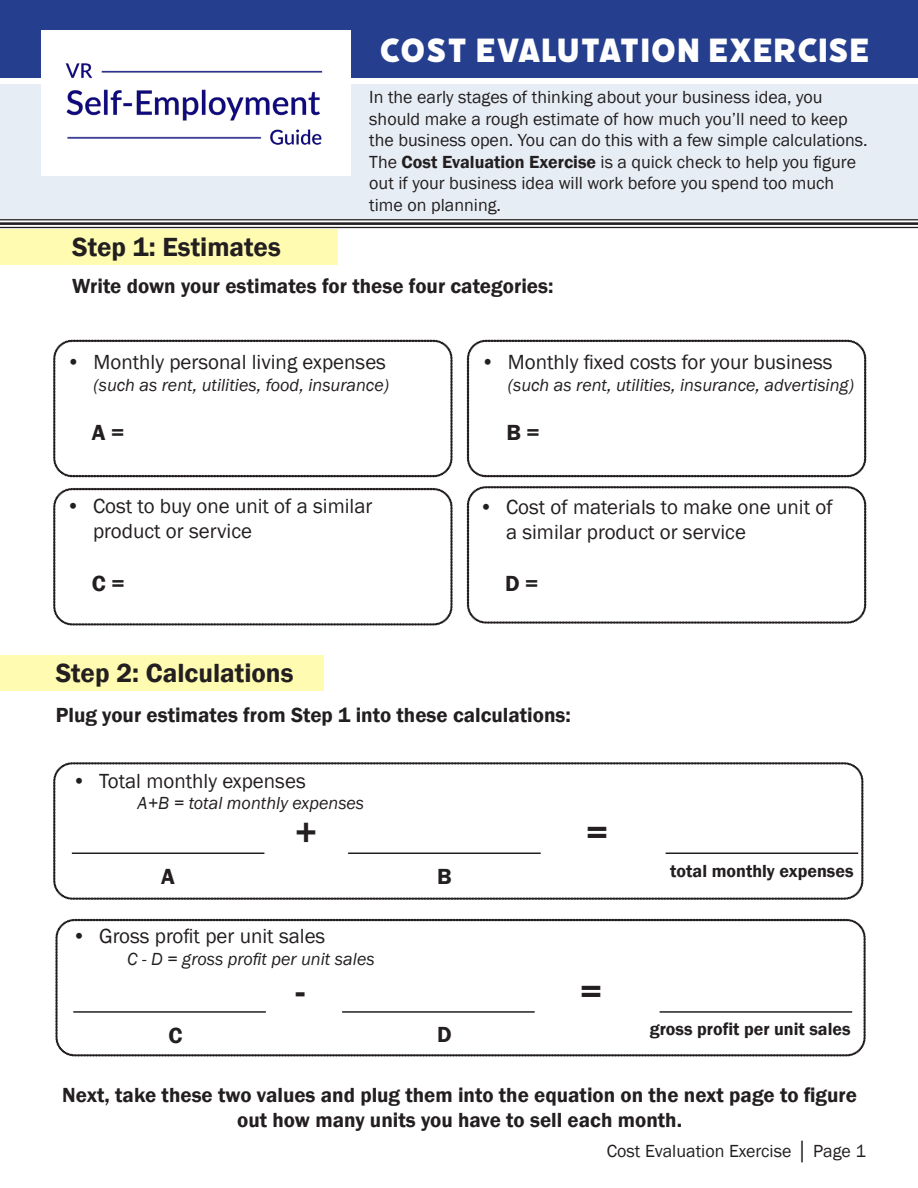
<style>
.page{position:relative;width:918px;height:1188px;background:#fff}
.page>*{position:absolute;margin:0;border:0;box-sizing:border-box;transform-origin:0 0}
.t1{font:600 37.5px "Franklin Gothic";color:#231f20}
.t2{font:37.5px "Filicudi Solid";color:#fff}
.t3{font:600 27px "Franklin Gothic";color:#231f20}
.t4{font:600 22.5px "Franklin Gothic";color:#231f20}
.t5{font:21px/25.2px "Franklin Gothic";color:#231f20}
.t6{font:600 21px/25.2px "Franklin Gothic";color:#231f20;text-align:center}
.t7{font:18px/21.6px "Franklin Gothic";color:#231f20}
.t8{font:italic 18px "Franklin Gothic";color:#231f20}
.t9{font:600 18px "Franklin Gothic";color:#231f20}
.s1{font-weight:600}
</style>
<div class="page">
<div style="left:0;top:85px;width:918px;height:134px;background:#e7edf4"></div>
<div style="left:0;top:0;width:918px;height:77px;background:#253f8e"></div>
<div style="left:42px;top:30px;width:309px;height:146px;background:#fff"></div>
<img style="left:65px;top:63px;width:258px;height:82px">
<svg style="left:53px;top:340px;width:399px;height:137px"></svg>
<svg style="left:467px;top:340px;width:399px;height:137px"></svg>
<svg style="left:53px;top:488px;width:399px;height:137px"></svg>
<svg style="left:467px;top:486px;width:399px;height:137px"></svg>
<svg style="left:53px;top:763px;width:810px;height:137px"></svg>
<svg style="left:56px;top:919px;width:809px;height:137px"></svg>
<hr style="left:72px;top:853px;width:192px;height:1px;background:#231f20">
<hr style="left:348px;top:853px;width:193px;height:1px;background:#231f20">
<hr style="left:666px;top:853px;width:192px;height:1px;background:#231f20">
<hr style="left:73px;top:1011px;width:193px;height:2px;background:#231f20">
<hr style="left:342px;top:1011px;width:193px;height:2px;background:#231f20">
<hr style="left:660px;top:1011px;width:192px;height:2px;background:#231f20">
<hr style="left:0;top:219px;width:918px;height:1px;background:#231f20">
<hr style="left:0;top:222px;width:918px;height:3px;background:#231f20">
<hr style="left:0;top:227px;width:918px;height:1px;background:#231f20">
<h1 class="t2" style="left:379px;top:30px;width:488px">e</h1>
<p class="t7" style="left:369px;top:87px;width:500px">In the early stages of thinking about your business idea, you should make a rough estimate of how much you’ll need to keep the business open. You can do this with a few simple calculations.<br>The <span class="s1">Cost Evaluation Exercise</span> is a quick check to help you figure</p>
<p class="t7" style="left:369px;top:195px;width:133px">time on planning.</p>
<p class="t7" style="left:369px;top:173px;width:466px">out if your business idea will work before you spend too much</p>
<h2 class="t3" style="left:72px;top:230px;width:210px">Step 1: Estimates</h2>
<p class="t6" style="left:72px;top:273px;width:483px">Write down your estimates for these four categories:</p>
<p class="t5" style="left:66px;top:350px;width:321px">• Monthly personal living expenses</p>
<p class="t8" style="left:93px;top:373px;width:297px">(such as rent, utilities, food, insurance)</p>
<p class="t4" style="left:92px;top:419px;width:34px">A =</p>
<p class="t5" style="left:481px;top:350px;width:353px">• Monthly fixed costs for your business</p>
<p class="t8" style="left:508px;top:373px;width:348px">(such as rent, utilities, insurance, advertising)</p>
<p class="t4" style="left:506px;top:419px;width:35px">B =</p>
<p class="t5" style="left:93px;top:494px;width:281px;text-indent:-27px">• Cost to buy one unit of a similar product or service</p>
<p class="t4" style="left:92px;top:570px;width:34px">C =</p>
<p class="t4" style="left:505px;top:570px;width:35px">D =</p>
<p class="t5" style="left:506px;top:495px;width:328px;text-indent:-27px">• Cost of materials to make one unit of a similar product or service</p>
<h2 class="t3" style="left:56px;top:657px;width:239px">Step 2: Calculations</h2>
<p class="t6" style="left:56px;top:702px;width:517px">Plug your estimates from Step 1 into these calculations:</p>
<p class="t5" style="left:72px;top:768px;width:235px">• Total monthly expenses</p>
<p class="t8" style="left:138px;top:792px;width:228px">A+B = total monthly expenses</p>
<p class="t4" style="left:161px;top:863px;width:15px">A</p>
<p class="t1" style="left:295px;top:810px;width:23px">+</p>
<p class="t5" style="left:72px;top:924px;width:255px">• Gross profit per unit sales</p>
<p class="t8" style="left:127px;top:948px;width:249px">C - D = gross profit per unit sales</p>
<p class="t4" style="left:169px;top:1021px;width:16px">C</p>
<p class="t1" style="left:295px;top:968px;width:11px">-</p>
<p class="t4" style="left:437px;top:863px;width:16px">B</p>
<p class="t4" style="left:437px;top:1021px;width:16px">D</p>
<p class="t1" style="left:586px;top:810px;width:23px">=</p>
<p class="t1" style="left:580px;top:968px;width:23px">=</p>
<p class="t9" style="left:670px;top:860px;width:185px">total monthly expenses</p>
<p class="t9" style="left:650px;top:1018px;width:202px">gross profit per unit sales</p>
<p class="t6" style="left:62px;top:1083px;width:796px">Next, take these two values and plug them into the equation on the next page to figure out how many units you have to sell each month.</p>
<p class="t7" style="left:607px;top:1141px;width:261px">Cost Evaluation Exercise │ Page 1</p>
</div>
